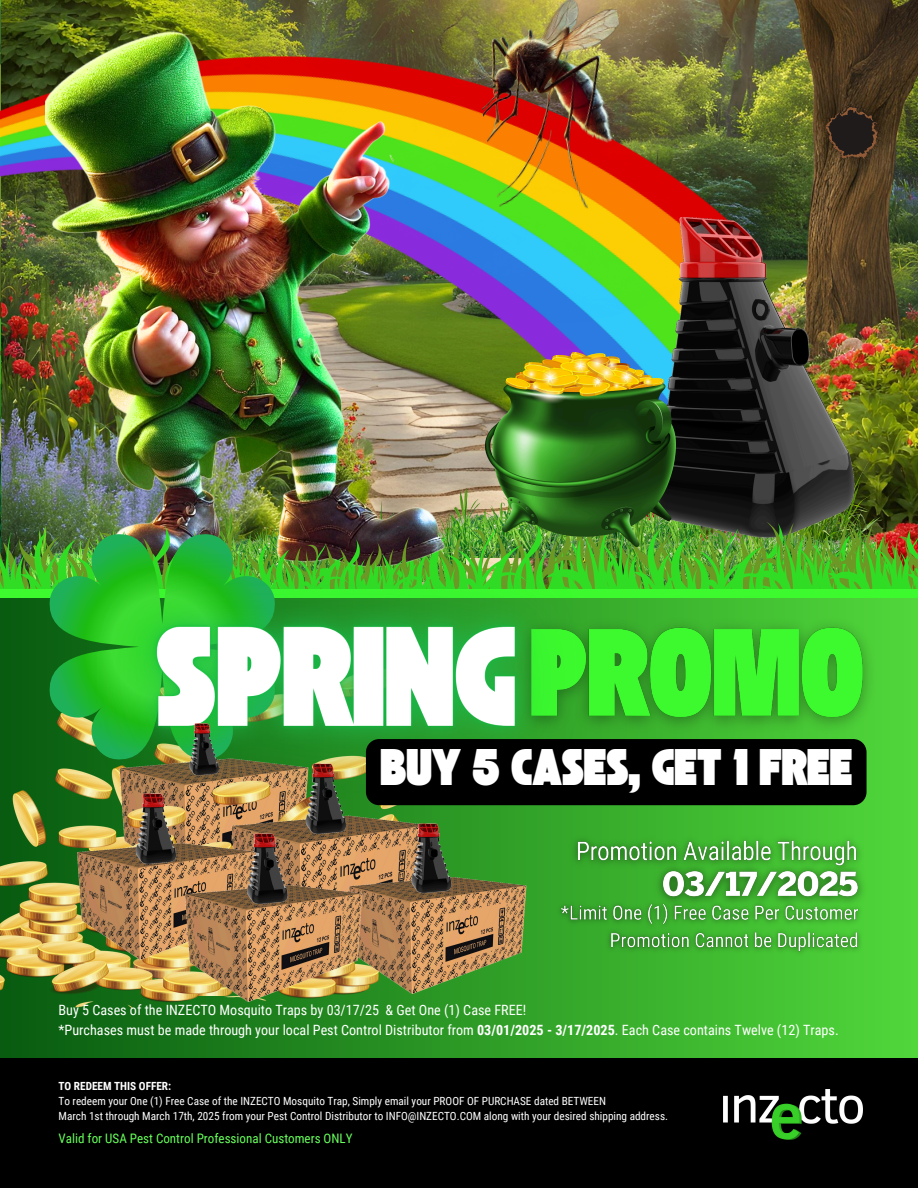
<style>
.page{position:relative;width:918px;height:1188px;background:#fff}
.page>*{position:absolute;margin:0;border:0;box-sizing:border-box;transform-origin:0 0}
.t1{font:36px "TAN St Canard Display";color:#fff}
.t2{font:14.1px "Roboto Condensed";color:#fff}
.t3{font:13.05px "Roboto Condensed";color:#66ff5a}
.t4{font:11.25px "Roboto Condensed";color:#fff}
.t5{font:700 11.25px "Roboto Condensed";color:#fff}
.s1{font-weight:700}
</style>
<div class="page">
<div style="left:0;top:0;width:918px;height:1188px;background:linear-gradient(to right,#085b10,#51d73b)"></div>
<div style="left:0;top:1058px;width:918px;height:130px;background:#000"></div>
<img style="left:0;top:598px;width:390px;height:423px">
<img style="left:766px;top:0;width:152px;height:218px">
<img style="left:378px;top:894px;width:164px;height:115px">
<img style="left:55px;top:894px;width:125px;height:80px">
<img style="left:378px;top:894px;width:125px;height:3px">
<img style="left:0;top:0;width:766px;height:513px">
<img style="left:632px;top:218px;width:286px;height:295px">
<img style="left:45px;top:14px;width:421px;height:471px">
<img style="left:0;top:513px;width:918px;height:77px">
<img style="left:486px;top:352px;width:190px;height:195px">
<img style="left:459px;top:0;width:192px;height:234px">
<img style="left:723px;top:1089px;width:140px;height:51px">
<img style="left:180px;top:894px;width:198px;height:115px">
<img style="left:193px;top:894px;width:147px;height:14px">
<div style="left:0;top:590px;width:918px;height:8px;background:#3cfa2d"></div>
<img style="left:649px;top:608px;width:237px;height:139px">
<img style="left:22px;top:485px;width:627px;height:409px">
<img style="left:149px;top:718px;width:108px;height:60px">
<svg style="left:821px;top:99px;width:62px;height:68px;background:#3d2e1e"></svg>
<img style="left:566px;top:829px;width:303px;height:49px">
<img style="left:646px;top:857px;width:228px;height:58px">
<img style="left:542px;top:895px;width:326px;height:67px">
<div style="left:366px;top:739px;width:501px;height:66px;background:#000;border-radius:13px"></div>
<p class="t1" style="left:380px;top:745px;width:473px">BUY 5 CASES, GET 1 FREE</p>
<p class="t2" style="left:59px;top:1002px;width:469px">Buy 5 Cases of the INZECTO Mosquito Traps by 03/17/25 &amp; Get One (1) Case FREE!</p>
<p class="t2" style="left:59px;top:1021px;width:782px">*Purchases must be made through your local Pest Control Distributor from <span class="s1">03/01/2025 - 3/17/2025</span>. Each Case contains Twelve (12) Traps.</p>
<p class="t5" style="left:59px;top:1080px;width:114px">TO REDEEM THIS OFFER:</p>
<p class="t4" style="left:59px;top:1095px;width:549px">To redeem your One (1) Free Case of the INZECTO Mosquito Trap, Simply email your PROOF OF PURCHASE dated BETWEEN</p>
<p class="t4" style="left:59px;top:1110px;width:611px">March 1st through March 17th, 2025 from your Pest Control Distributor to INFO@INZECTO.COM along with your desired shipping address.</p>
<p class="t3" style="left:59px;top:1131px;width:296px">Valid for USA Pest Control Professional Customers ONLY</p>
</div>
